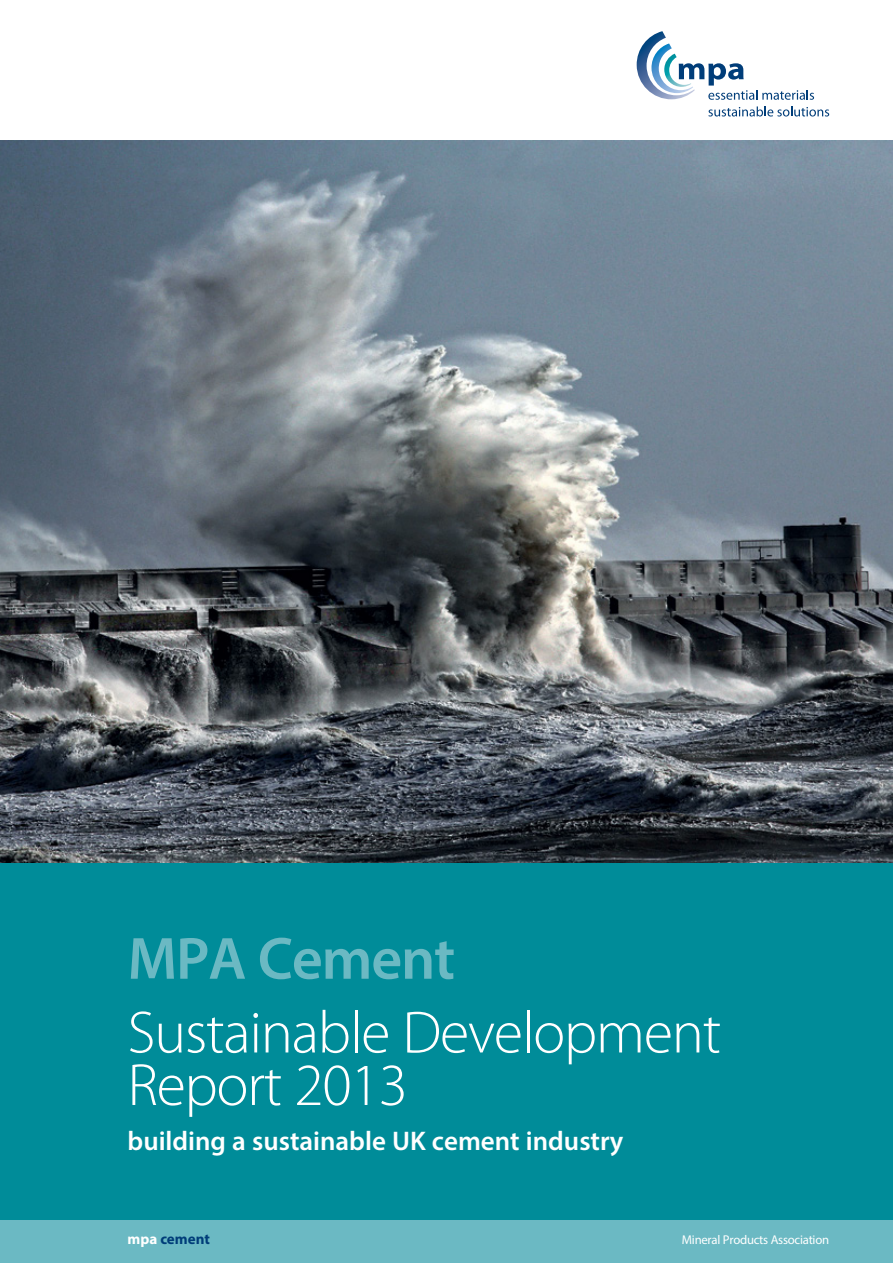
<style>
.page{position:relative;width:893px;height:1263px;background:#fff}
.page>*{position:absolute;margin:0;border:0;box-sizing:border-box;transform-origin:0 0}
.t1{font:300 60px/52.5px "Myriad Pro";letter-spacing:-.02em;color:#fff}
.t2{font:600 60px "Myriad Pro";letter-spacing:-.02em;color:#6bb9c3}
.t3{font:600 27px "Myriad Pro";color:#fff}
.t4{font:700 15px "Myriad Pro";color:#003d79}
.t5{font:12.75px "Myriad Pro";letter-spacing:-.02em;color:#fff}
.s1{color:#fff}
</style>
<div class="page">
<svg style="left:636px;top:31px;width:178px;height:69px"></svg>
<svg style="left:708px;top:106px;width:121px;height:11px"></svg>
<img style="left:0;top:140px;width:893px;height:723px">
<div style="left:0;top:863px;width:893px;height:357px;background:#008c99"></div>
<div style="left:0;top:1220px;width:893px;height:43px;background:#6bb9c3"></div>
<h1 class="t2" style="left:128px;top:920px;width:329px">MPA Cement</h1>
<h1 class="t1" style="left:128px;top:1007px;width:595px">Sustainable Development<br>Report 2013</h1>
<p class="t3" style="left:128px;top:1124px;width:497px">building a sustainable UK cement industry</p>
<p class="t4" style="left:128px;top:1229px;width:84px"><span class="s1">mpa</span> cement</p>
<p class="t5" style="left:682px;top:1231px;width:149px">Mineral Products Association</p>
</div>
